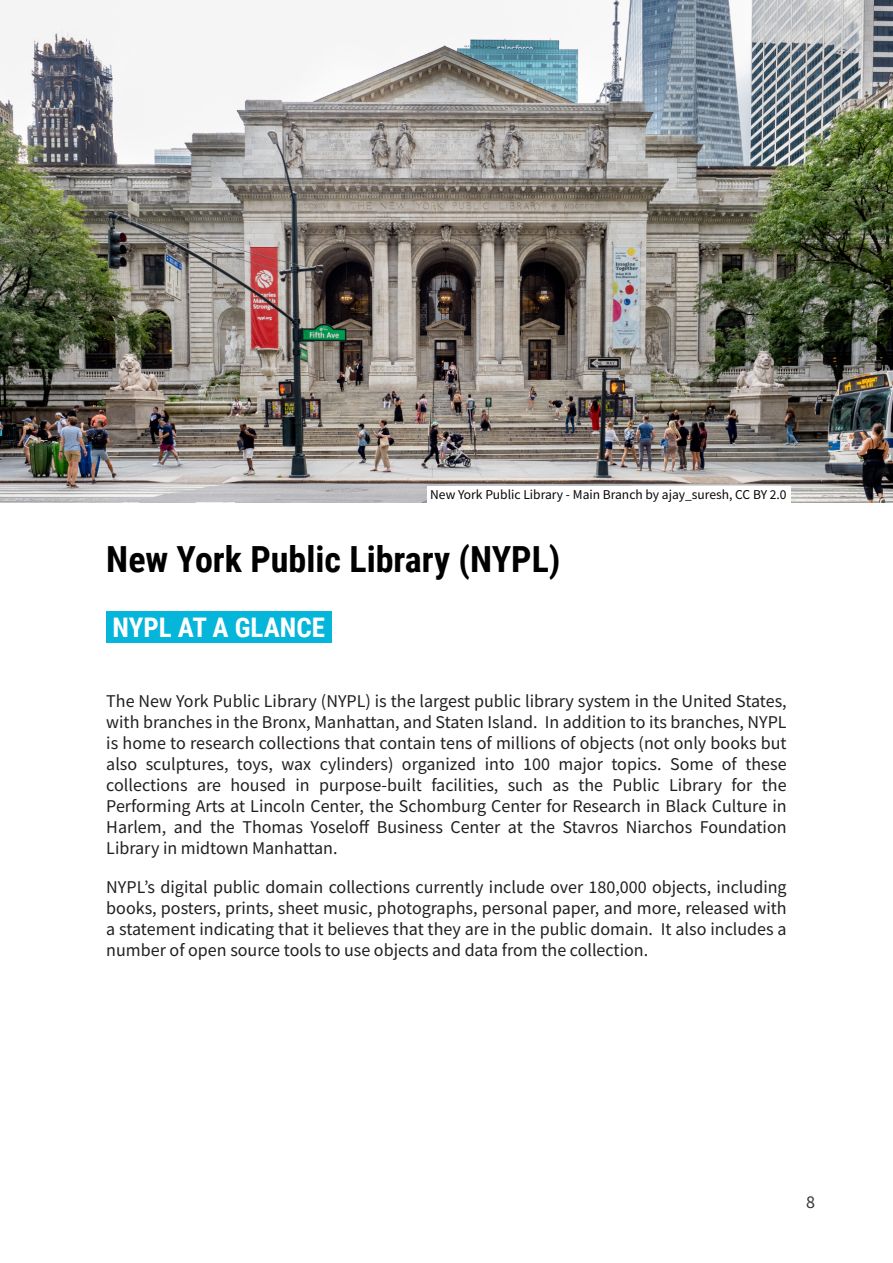
<style>
.page{position:relative;width:893px;height:1263px;background:#fff}
.page>*{position:absolute;margin:0;border:0;box-sizing:border-box;transform-origin:0 0}
.t1{font:700 36px "Roboto Condensed";color:#000}
.t2{font:700 27px "Roboto Condensed";color:#fff}
.t3{font:18px/21px "Source Sans Pro";color:#231f20;text-align:justify}
.t4{font:18px "Source Sans Pro";color:#333}
.t5{font:13.5px "Source Sans Pro";color:#070504}
</style>
<div class="page">
<div style="left:106px;top:611px;width:225px;height:32px;background:#05b5da"></div>
<img style="left:0;top:0;width:893px;height:502px">
<div style="left:427px;top:486px;width:364px;height:16px;background:#fff"></div>
<p class="t5" style="left:430px;top:489px;width:358px">New York Public Library - Main Branch by ajay_suresh, CC BY 2.0</p>
<h1 class="t1" style="left:106px;top:545px;width:456px">New York Public Library (NYPL)</h1>
<h1 class="t2" style="left:113px;top:616px;width:214px">NYPL AT A GLANCE</h1>
<p class="t3" style="left:106px;top:692px;width:682px">The New York Public Library (NYPL) is the largest public library system in the United States, with branches in the Bronx, Manhattan, and Staten Island. In addition to its branches, NYPL is home to research collections that contain tens of millions of objects (not only books but also sculptures, toys, wax cylinders) organized into 100 major topics. Some of these collections are housed in purpose-built facilities, such as the Public Library for the Performing Arts at Lincoln Center, the Schomburg Center for Research in Black Culture in Harlem, and the Thomas Yoseloff Business Center at the Stavros Niarchos Foundation Library in midtown Manhattan.</p>
<p class="t3" style="left:106px;top:878px;width:682px">NYPLʼs digital public domain collections currently include over 180,000 objects, including books, posters, prints, sheet music, photographs, personal paper, and more, released with a statement indicating that it believes that they are in the public domain. It also includes a number of open source tools to use objects and data from the collection.</p>
<p class="t4" style="left:806px;top:1194px;width:10px">8</p>
</div>
